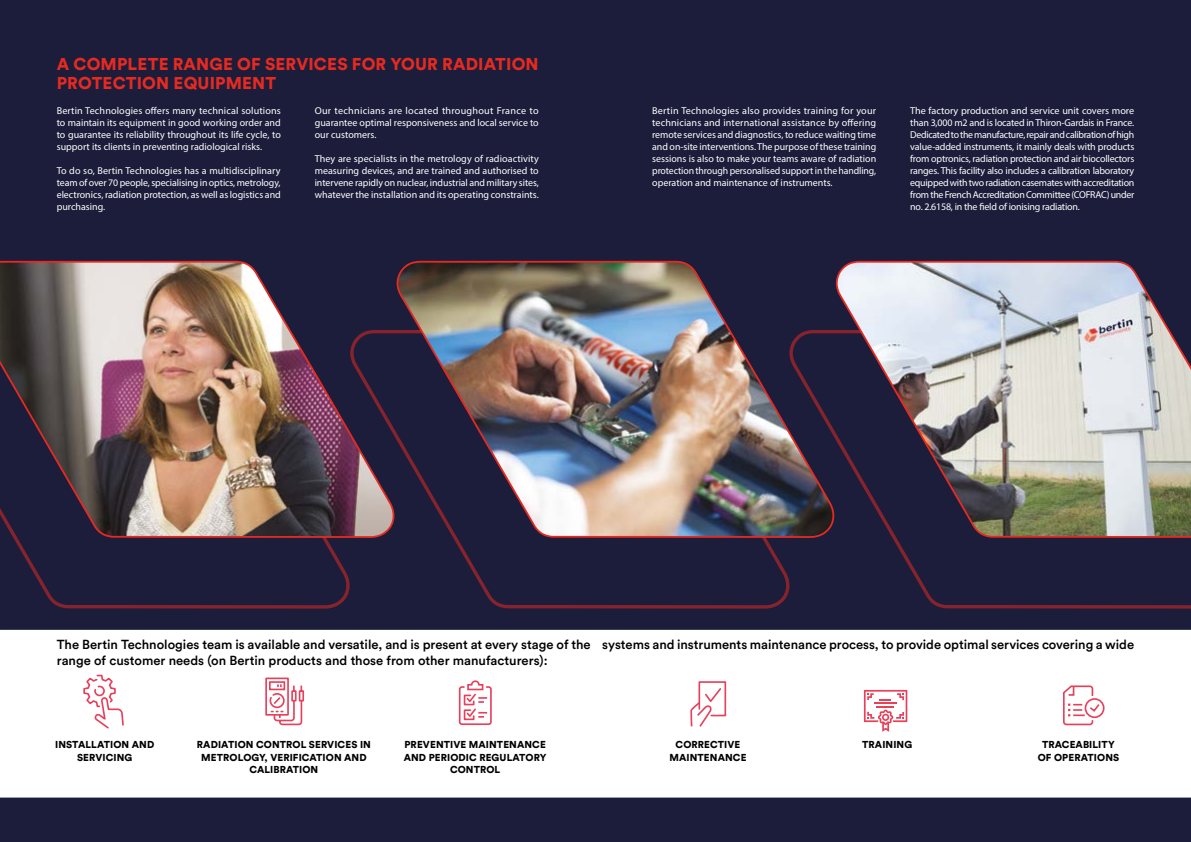
<style>
.page{position:relative;width:1191px;height:842px;background:#1b1d3a}
.page>*{position:absolute;margin:0;border:0;box-sizing:border-box;transform-origin:0 0}
.t1{font:900 17px/19px "Circular Std";letter-spacing:.01em;color:#e52a21}
.t2{font:500 13px/16px "Circular Std";color:#000}
.t3{font:10px/12px "Myriad Pro";color:#fff;text-align:justify}
.t4{font:900 10px/12.8px "Circular Std";letter-spacing:.01em;color:#000;text-align:center}
</style>
<div class="page">
<div style="left:0;top:630px;width:1191px;height:167px;background:#fff"></div>
<svg style="left:82px;top:674px;width:43px;height:56px;background:#fbe1e5"></svg>
<div style="left:265px;top:677px;width:24px;height:39px;border:2px solid #e83f5a"></div>
<svg style="left:268px;top:680px;width:37px;height:46px;background:#f7c4cd"></svg>
<div style="left:459px;top:686px;width:33px;height:39px;border:2px solid #e83f5a;border-radius:2px"></div>
<svg style="left:463px;top:679px;width:24px;height:42px"></svg>
<svg style="left:689px;top:680px;width:38px;height:49px;background:#fadee2"></svg>
<svg style="left:1062px;top:685px;width:43px;height:41px;background:#fad6dc"></svg>
<svg style="left:864px;top:690px;width:43px;height:42px;background:#f7c4cc"></svg>
<svg style="left:14px;top:539px;width:336px;height:70px"></svg>
<img style="left:0;top:260px;width:351px;height:279px">
<svg style="left:351px;top:330px;width:439px;height:279px"></svg>
<img style="left:396px;top:260px;width:394px;height:279px">
<svg style="left:790px;top:330px;width:401px;height:279px"></svg>
<img style="left:835px;top:260px;width:356px;height:279px">
<h1 class="t1" style="left:57px;top:55px;width:483px">A COMPLETE RANGE OF SERVICES FOR YOUR RADIATION<br>PROTECTION EQUIPMENT</h1>
<p class="t3" style="left:57px;top:104px;width:226px">Bertin Technologies offers many technical solutions to maintain its equipment in good working order and to guarantee its reliability throughout its life cycle, to support its clients in preventing radiological risks.</p>
<p class="t3" style="left:57px;top:164px;width:226px">To do so, Bertin Technologies has a multidisciplinary team of over 70 people, specialising in optics, metrology, electronics, radiation protection, as well as logistics and purchasing.</p>
<p class="t3" style="left:315px;top:104px;width:225px">Our technicians are located throughout France to guarantee optimal responsiveness and local service to our customers.</p>
<p class="t3" style="left:315px;top:152px;width:225px">They are specialists in the metrology of radioactivity measuring devices, and are trained and authorised to intervene rapidly on nuclear, industrial and military sites, whatever the installation and its operating constraints.</p>
<p class="t3" style="left:652px;top:104px;width:225px">Bertin Technologies also provides training for your technicians and international assistance by offering remote services and diagnostics, to reduce waiting time and on-site interventions. The purpose of these training sessions is also to make your teams aware of radiation protection through personalised support in the handling, operation and maintenance of instruments.</p>
<p class="t3" style="left:910px;top:104px;width:226px">The factory production and service unit covers more than 3,000 m2 and is located in Thiron-Gardais in France.<br>Dedicated to the manufacture, repair and calibration of high value-added instruments, it mainly deals with products from optronics, radiation protection and air biocollectors ranges. This facility also includes a calibration laboratory equipped with two radiation casemates with accreditation from the French Accreditation Committee (COFRAC) under no. 2.6158, in the field of ionising radiation.</p>
<p class="t2" style="left:57px;top:636px;width:1079px">The Bertin Technologies team is available and versatile, and is present at every stage of the systems and instruments maintenance process, to provide optimal services covering a wide range of customer needs (on Bertin products and those from other manufacturers):</p>
<p class="t4" style="left:55px;top:738px;width:101px">INSTALLATION AND<br>SERVICING</p>
<p class="t4" style="left:669px;top:738px;width:78px">CORRECTIVE<br>MAINTENANCE</p>
<p class="t4" style="left:197px;top:738px;width:175px">RADIATION CONTROL SERVICES IN<br>METROLOGY, VERIFICATION AND<br>CALIBRATION</p>
<p class="t4" style="left:404px;top:738px;width:143px">PREVENTIVE MAINTENANCE</p>
<p class="t4" style="left:862px;top:738px;width:52px">TRAINING</p>
<p class="t4" style="left:404px;top:750px;width:144px">AND PERIODIC REGULATORY<br>CONTROL</p>
<p class="t4" style="left:1037px;top:738px;width:83px">TRACEABILITY<br>OF OPERATIONS</p>
</div>
